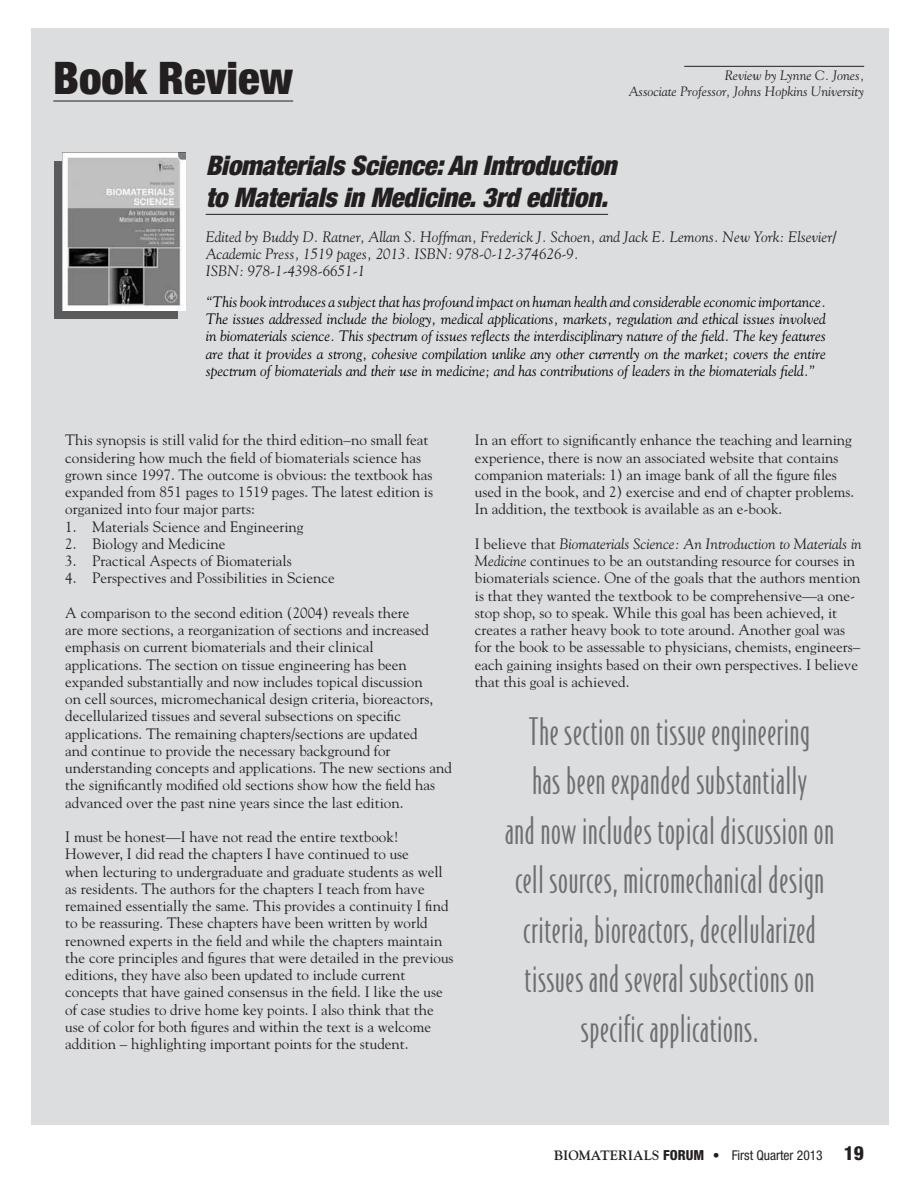
<style>
.page{position:relative;width:918px;height:1188px;background:#fff}
.page>*{position:absolute;margin:0;border:0;box-sizing:border-box;transform-origin:0 0}
.t1{font:900 condensed 45px "Helvetica Neue";color:#231f20}
.t2{font:300 36px/49.5px "Bodega Sans";letter-spacing:.02em;color:#6d6e71;text-align:center}
.t3{font:italic 900 condensed 27px/32.4px "Helvetica Neue";letter-spacing:-.01em;color:#231f20}
.t4{font:15px/17.2px "Goudy";color:#231f20}
.t5{font:italic 15px/17.2px "Goudy";color:#000;text-align:justify}
.t6{font:italic 15px/17.2px "Goudy";color:#231f20}
.t7{font:italic 13.5px/16.2px "Goudy";color:#231f20;text-align:right}
.t8{font:condensed 13.5px "Helvetica Neue";color:#231f20}
.s1{font-style:italic}
.s2{font-family:"Goudy";font-weight:700;font-stretch:normal}
.s3{font-weight:800;font-size:13.8px}
.s4{font-weight:800;font-size:19.5px}
</style>
<div class="page">
<div style="left:32px;top:28px;width:858px;height:1097px;background:#dcddde"></div>
<hr style="left:684px;top:66px;width:180px;height:1px;background:#231f20">
<hr style="left:53px;top:101px;width:240px;height:1px;background:#231f20">
<hr style="left:206px;top:214px;width:402px;height:1px;background:#231f20">
<div style="left:54px;top:161px;width:123px;height:157px;background:#5a5b5d"></div>
<img style="left:62px;top:153px;width:123px;height:157px">
<h1 class="t1" style="left:53px;top:50px;width:241px">Book Review</h1>
<p class="t7" style="left:629px;top:67px;width:237px">Review by Lynne C. Jones,<br>Associate Professor, Johns Hopkins University</p>
<h3 class="t3" style="left:206px;top:149px;width:412px">Biomaterials Science: An Introduction to Materials in Medicine. 3rd edition.</h3>
<p class="t6" style="left:206px;top:228px;width:632px">Edited by Buddy D. Ratner, Allan S. Hoffman, Frederick J. Schoen, and Jack E. Lemons. New York: Elsevier/<br>Academic Press, 1519 pages, 2013. ISBN: 978-0-12-374626-9.<br>ISBN: 978-1-4398-6651-1</p>
<p class="t5" style="left:206px;top:293px;width:622px">“This book introduces a subject that has profound impact on human health and considerable economic importance.<br>The issues addressed include the biology, medical applications, markets, regulation and ethical issues involved in biomaterials science. This spectrum of issues reflects the interdisciplinary nature of the field. The key features are that it provides a strong, cohesive compilation unlike any other currently on the market; covers the entire spectrum of biomaterials and their use in medicine; and has contributions of leaders in the biomaterials field.”</p>
<p class="t4" style="left:65px;top:431px;width:369px">This synopsis is still valid for the third edition–no small feat considering how much the field of biomaterials science has grown since 1997. The outcome is obvious: the textbook has expanded from 851 pages to 1519 pages. The latest edition is organized into four major parts:</p>
<p class="t4" style="left:65px;top:518px;width:240px">1. Materials Science and Engineering</p>
<p class="t4" style="left:65px;top:535px;width:162px">2. Biology and Medicine</p>
<p class="t4" style="left:65px;top:552px;width:228px">3. Practical Aspects of Biomaterials</p>
<p class="t4" style="left:65px;top:569px;width:271px">4. Perspectives and Possibilities in Science</p>
<p class="t4" style="left:65px;top:604px;width:388px">A comparison to the second edition (2004) reveals there<br>are more sections, a reorganization of sections and increased emphasis on current biomaterials and their clinical applications. The section on tissue engineering has been expanded substantially and now includes topical discussion<br>on cell sources, micromechanical design criteria, bioreactors, decellularized tissues and several subsections on specific applications. The remaining chapters/sections are updated<br>and continue to provide the necessary background for understanding concepts and applications. The new sections and the significantly modified old sections show how the field has advanced over the past nine years since the last edition.</p>
<p class="t4" style="left:65px;top:828px;width:390px">I must be honest—I have not read the entire textbook!<br>However, I did read the chapters I have continued to use<br>when lecturing to undergraduate and graduate students as well as residents. The authors for the chapters I teach from have remained essentially the same. This provides a continuity I find to be reassuring. These chapters have been written by world renowned experts in the field and while the chapters maintain the core principles and figures that were detailed in the previous editions, they have also been updated to include current concepts that have gained consensus in the field. I like the use of case studies to drive home key points. I also think that the use of color for both figures and within the text is a welcome addition – highlighting important points for the student.</p>
<p class="t4" style="left:475px;top:431px;width:381px">In an effort to significantly enhance the teaching and learning experience, there is now an associated website that contains companion materials: 1) an image bank of all the figure files used in the book, and 2) exercise and end of chapter problems.<br>In addition, the textbook is available as an e-book.</p>
<p class="t4" style="left:475px;top:535px;width:388px">I believe that <span class="s1">Biomaterials Science: An Introduction to Materials in Medicine</span> continues to be an outstanding resource for courses in biomaterials science. One of the goals that the authors mention is that they wanted the textbook to be comprehensive—a one&shy;stop shop, so to speak. While this goal has been achieved, it creates a rather heavy book to tote around. Another goal was for the book to be assessable to physicians, chemists, engineers– each gaining insights based on their own perspectives. I believe that this goal is achieved.</p>
<p class="t2" style="left:505px;top:706px;width:331px">The section on tissue engineering<br>has been expanded substantially<br>and now includes topical discussion on cell sources, micromechanical design criteria, bioreactors, decellularized tissues and several subsections on specific applications.</p>
<p class="t8" style="left:554px;top:1148px;width:311px"><span class="s2">BIOMATERIALS</span> <span class="s3">FORUM</span> <span class="s2">•</span> First Quarter 2013 <span class="s4">19</span></p>
</div>
